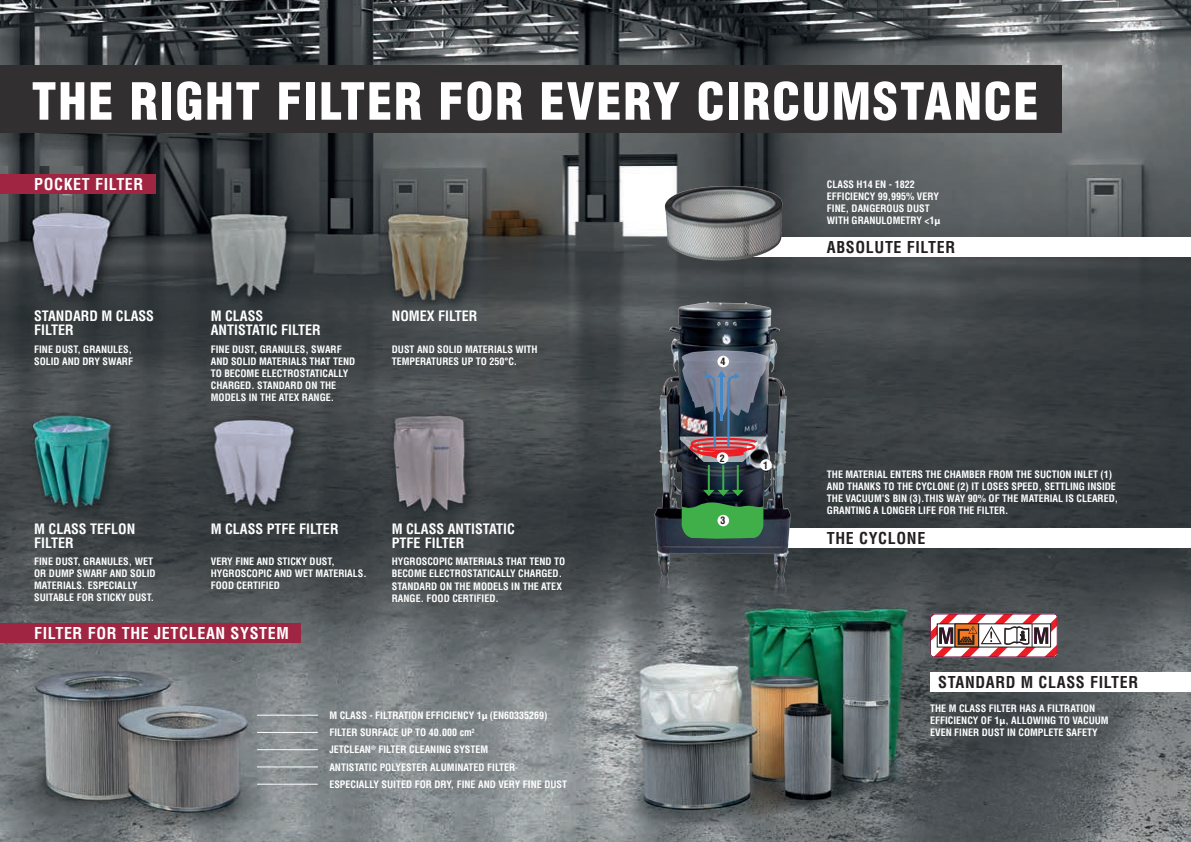
<style>
.page{position:relative;width:1191px;height:842px;background:#fff}
.page>*{position:absolute;margin:0;border:0;box-sizing:border-box;transform-origin:0 0}
.t1{font:900 condensed 50px "Helvetica LT Std";letter-spacing:.04em;color:#fff}
.t2{font:700 condensed 16px "Helvetica LT Std";letter-spacing:.04em;color:#231f20}
.t3{font:700 condensed 16px "Helvetica LT Std";letter-spacing:.04em;color:#fff}
.t4{font:700 condensed 14px/14px "Helvetica LT Std";color:#fff}
.t5{font:700 condensed 10px/12px "Helvetica LT Std";color:#fff}
.t6{font:700 condensed 10px "Helvetica LT Std";color:#231f20}
.s1{font-family:"Myriad Pro";font-stretch:normal}
</style>
<div class="page">
<img style="left:0;top:0;width:1191px;height:842px">
<div style="left:0;top:65px;width:1062px;height:68px;background:#312f30"></div>
<div style="left:0;top:175px;width:155px;height:19px;background:#a02542"></div>
<div style="left:716px;top:528px;width:475px;height:20px;background:#fff"></div>
<div style="left:716px;top:238px;width:475px;height:19px;background:#fff"></div>
<div style="left:930px;top:672px;width:261px;height:20px;background:#fff"></div>
<div style="left:0;top:623px;width:300px;height:19px;background:#a02542"></div>
<hr style="left:257px;top:732px;width:61px;height:1px;background:#fff">
<hr style="left:257px;top:715px;width:61px;height:1px;background:#fff">
<hr style="left:257px;top:749px;width:61px;height:1px;background:#fff">
<hr style="left:257px;top:766px;width:61px;height:1px;background:#fff">
<hr style="left:257px;top:784px;width:61px;height:1px;background:#fff">
<img style="left:661px;top:179px;width:134px;height:86px">
<img style="left:629px;top:300px;width:177px;height:304px">
<img style="left:678px;top:351px;width:94px;height:66px">
<img style="left:679px;top:370px;width:87px;height:92px">
<hr style="left:737px;top:465px;width:2px;height:27px;background:#40ae49">
<hr style="left:722px;top:465px;width:2px;height:27px;background:#40ae49">
<hr style="left:708px;top:465px;width:2px;height:27px;background:#40ae49">
<svg style="left:681px;top:490px;width:82px;height:49px"></svg>
<div style="left:717px;top:356px;width:12px;height:11px;background:#fff;border-radius:50%"></div>
<div style="left:760px;top:459px;width:12px;height:12px;background:#fff;border-radius:50%"></div>
<div style="left:717px;top:452px;width:11px;height:12px;background:#fff;border-radius:50%"></div>
<div style="left:717px;top:515px;width:12px;height:11px;background:#fff;border-radius:50%"></div>
<svg style="left:930px;top:614px;width:127px;height:43px"></svg>
<h1 class="t1" style="left:32px;top:70px;width:1008px">THE RIGHT FILTER FOR EVERY CIRCUMSTANCE</h1>
<h2 class="t3" style="left:34px;top:174px;width:111px">POCKET FILTER</h2>
<p class="t5" style="left:827px;top:178px;width:115px">CLASS H14 EN - 1822<br>EFFICIENCY 99,995% VERY<br>FINE, DANGEROUS DUST<br>WITH GRANULOMETRY &lt;1<span class="s1">µ</span></p>
<h2 class="t2" style="left:827px;top:237px;width:130px">ABSOLUTE FILTER</h2>
<h3 class="t4" style="left:34px;top:309px;width:121px">STANDARD M CLASS<br>FILTER</h3>
<h3 class="t4" style="left:211px;top:309px;width:111px">M CLASS<br>ANTISTATIC FILTER</h3>
<h3 class="t4" style="left:392px;top:309px;width:87px">NOMEX FILTER</h3>
<p class="t5" style="left:34px;top:343px;width:100px">FINE DUST, GRANULES,<br>SOLID AND DRY SWARF</p>
<p class="t5" style="left:211px;top:343px;width:146px">FINE DUST, GRANULES, SWARF<br>AND SOLID MATERIALS THAT TEND<br>TO BECOME ELECTROSTATICALLY<br>CHARGED. STANDARD ON THE<br>MODELS IN THE ATEX RANGE.</p>
<p class="t5" style="left:392px;top:343px;width:147px;line-height:12.4px">DUST AND SOLID MATERIALS WITH<br>TEMPERATURES UP TO 250°C.</p>
<p class="t6" style="left:720px;top:355px;width:6px">4</p>
<p class="t6" style="left:720px;top:452px;width:6px">2</p>
<p class="t6" style="left:763px;top:459px;width:6px">1</p>
<p class="t5" style="left:827px;top:468px;width:293px">THE MATERIAL ENTERS THE CHAMBER FROM THE SUCTION INLET (1)<br>AND THANKS TO THE CYCLONE (2) IT LOSES SPEED, SETTLING INSIDE THE VACUUM’S BIN (3).THIS WAY 90% OF THE MATERIAL IS CLEARED, GRANTING A LONGER LIFE FOR THE FILTER.</p>
<h3 class="t4" style="left:34px;top:521px;width:103px">M CLASS TEFLON<br>FILTER</h3>
<h3 class="t4" style="left:211px;top:521px;width:129px">M CLASS PTFE FILTER</h3>
<p class="t6" style="left:720px;top:514px;width:6px">3</p>
<h3 class="t4" style="left:392px;top:521px;width:124px">M CLASS ANTISTATIC<br>PTFE FILTER</h3>
<h2 class="t2" style="left:827px;top:528px;width:100px">THE CYCLONE</h2>
<p class="t5" style="left:34px;top:555px;width:123px">FINE DUST, GRANULES, WET<br>OR DUMP SWARF AND SOLID<br>MATERIALS. ESPECIALLY<br>SUITABLE FOR STICKY DUST.</p>
<p class="t5" style="left:211px;top:555px;width:157px">VERY FINE AND STICKY DUST,<br>HYGROSCOPIC AND WET MATERIALS.<br>FOOD CERTIFIED</p>
<p class="t5" style="left:392px;top:555px;width:175px;line-height:12.4px">HYGROSCOPIC MATERIALS THAT TEND TO<br>BECOME ELECTROSTATICALLY CHARGED.<br>STANDARD ON THE MODELS IN THE ATEX<br>RANGE. FOOD CERTIFIED.</p>
<h2 class="t3" style="left:34px;top:623px;width:256px">FILTER FOR THE JETCLEAN SYSTEM</h2>
<h2 class="t2" style="left:938px;top:672px;width:202px">STANDARD M CLASS FILTER</h2>
<p class="t5" style="left:329px;top:709px;width:219px">M CLASS - FILTRATION EFFICIENCY 1<span class="s1">µ</span> (EN60335269)</p>
<p class="t5" style="left:329px;top:724px;width:160px;line-height:17.3px">FILTER SURFACE UP TO 40.000 cm<sup>2<br></sup>JETCLEAN<sup>®</sup> FILTER CLEANING SYSTEM</p>
<p class="t5" style="left:329px;top:761px;width:187px">ANTISTATIC POLYESTER ALUMINATED FILTER</p>
<p class="t5" style="left:329px;top:778px;width:239px">ESPECIALLY SUITED FOR DRY, FINE AND VERY FINE DUST</p>
<p class="t5" style="left:930px;top:702px;width:180px">THE M CLASS FILTER HAS A FILTRATION<br>EFFICIENCY OF 1<span class="s1">µ</span>, ALLOWING TO VACUUM<br>EVEN FINER DUST IN COMPLETE SAFETY</p>
</div>
